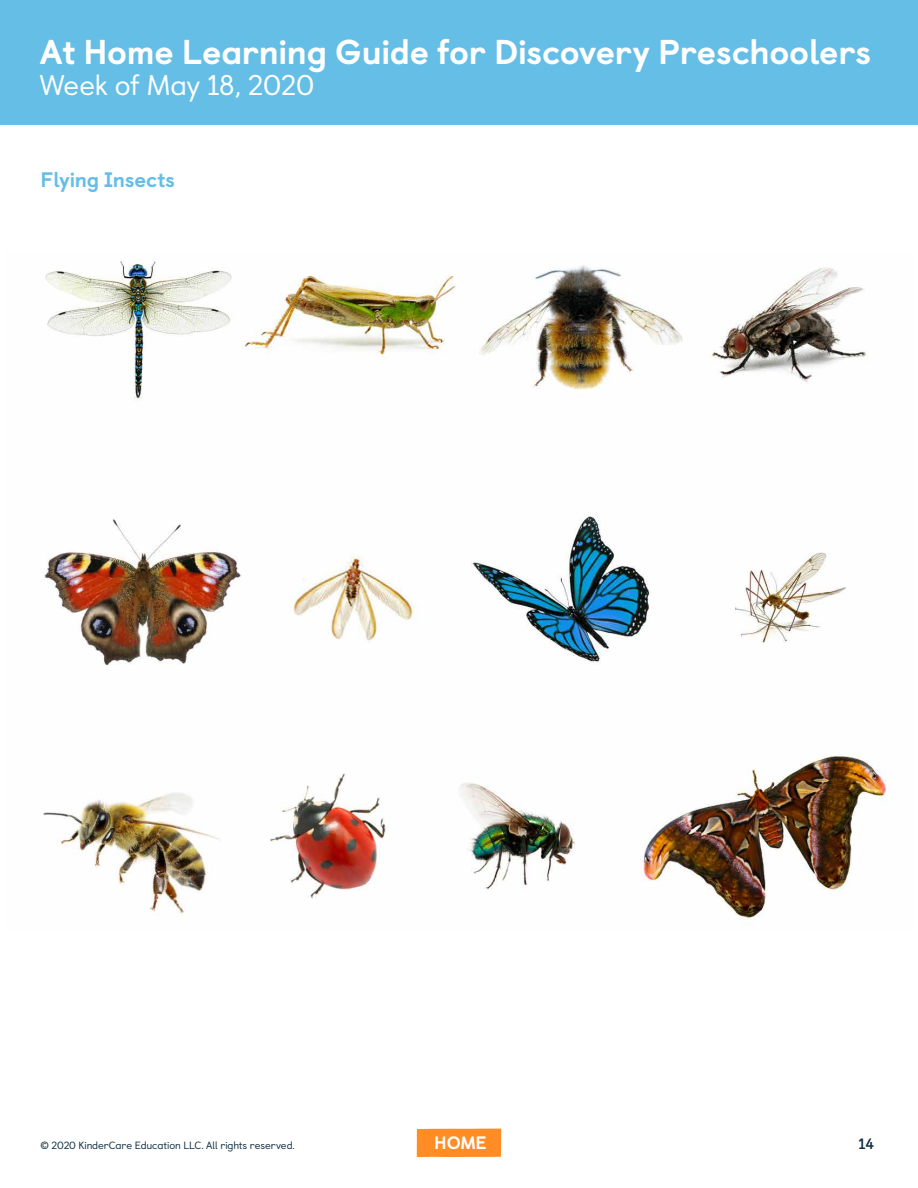
<style>
.page{position:relative;width:918px;height:1188px;background:#fff}
.page>*{position:absolute;margin:0;border:0;box-sizing:border-box;transform-origin:0 0}
.t1{font:800 34.5px "Castledown";letter-spacing:-.01em;color:#fff}
.t2{font:28.5px "Castledown";letter-spacing:-.015em;color:#fff}
.t3{font:800 21px "Castledown";letter-spacing:-.01em;color:#64bee6}
.t4{font:800 18px "Castledown";color:#fff}
.t5{font:700 15px "Castledown";color:#102e41}
.t6{font:10.5px "Castledown";letter-spacing:-.01em;color:#102e41}
</style>
<div class="page">
<div style="left:417px;top:1129px;width:84px;height:28px;background:#ff8c24"></div>
<div style="left:0;top:0;width:918px;height:125px;background:#64bee6"></div>
<img style="left:43px;top:259px;width:844px;height:661px">
<h1 class="t1" style="left:40px;top:24px;width:833px">At Home Learning Guide for Discovery Preschoolers</h1>
<h2 class="t2" style="left:40px;top:63px;width:276px">Week of May 18, 2020</h2>
<h3 class="t3" style="left:40px;top:162px;width:136px">Flying Insects</h3>
<p class="t6" style="left:40px;top:1137px;width:256px">© 2020 KinderCare Education LLC. All rights reserved.</p>
<h3 class="t4" style="left:434px;top:1128px;width:54px">HOME</h3>
<h3 class="t5" style="left:859px;top:1132px;width:17px">14</h3>
</div>
